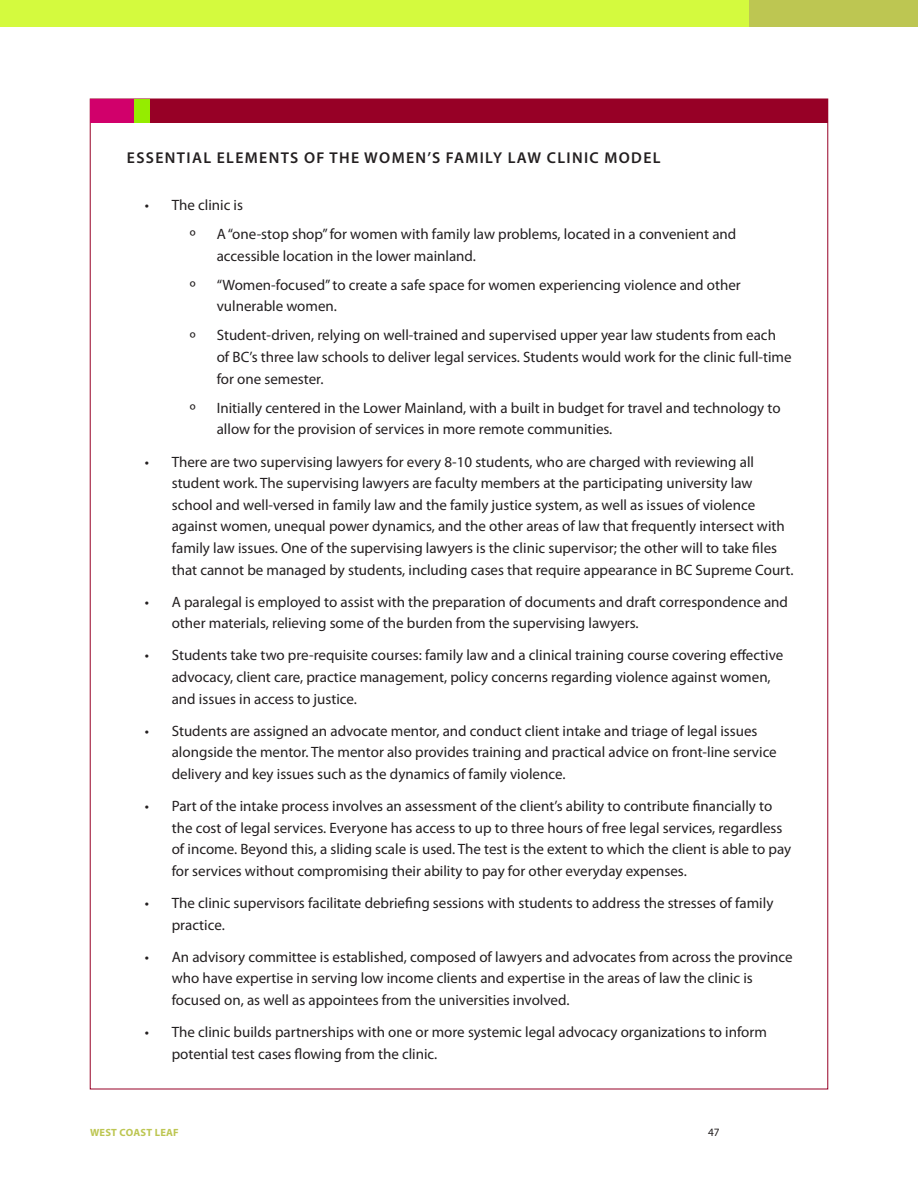
<style>
.page{position:relative;width:918px;height:1188px;background:#fff}
.page>*{position:absolute;margin:0;border:0;box-sizing:border-box;transform-origin:0 0}
.t1{font:16.5px "Myriad Pro";color:#231f20}
.head_2{font:600 15.75px "Myriad Pro";letter-spacing:.085em;color:#231f20}
.t2{font:15px/21.6px "Myriad Pro";color:#231f20}
.t3{font:11.25px "Myriad Pro";color:#221e1f}
.t4{font:700 10.5px "Myriad Pro";letter-spacing:.02em;color:#bdc652}
</style>
<div class="page">
<div style="left:0;top:0;width:749px;height:27px;background:#d4fa3e"></div>
<div style="left:749px;top:0;width:169px;height:27px;background:#bdc652"></div>
<div style="left:90px;top:99px;width:44px;height:24px;background:#d1006b"></div>
<div style="left:134px;top:99px;width:16px;height:24px;background:#95ec00"></div>
<div style="left:150px;top:99px;width:678px;height:24px;background:#970026"></div>
<p class="head_2" style="left:127px;top:147px;width:535px">ESSENTIAL ELEMENTS OF THE WOMEN’S FAMILY LAW CLINIC MODEL</p>
<p class="t2" style="left:145px;top:194px;width:100px">• The clinic is</p>
<p class="t1" style="left:190px;top:225px;width:7px">º</p>
<p class="t2" style="left:217px;top:223px;width:521px">A “one-stop shop” for women with family law problems, located in a convenient and accessible location in the lower mainland.</p>
<p class="t1" style="left:190px;top:275px;width:7px">º</p>
<p class="t2" style="left:217px;top:274px;width:526px">“Women-focused” to create a safe space for women experiencing violence and other vulnerable women.</p>
<p class="t1" style="left:190px;top:326px;width:7px">º</p>
<p class="t2" style="left:217px;top:324px;width:576px">Student-driven, relying on well-trained and supervised upper year law students from each of BC’s three law schools to deliver legal services. Students would work for the clinic full-time for one semester.</p>
<p class="t1" style="left:190px;top:398px;width:7px">º</p>
<p class="t2" style="left:217px;top:397px;width:565px">Initially centered in the Lower Mainland, with a built in budget for travel and technology to allow for the provision of services in more remote communities.</p>
<p class="t2" style="left:172px;top:451px;width:623px;text-indent:-27px">• There are two supervising lawyers for every 8-10 students, who are charged with reviewing all student work. The supervising lawyers are faculty members at the participating university law school and well-versed in family law and the family justice system, as well as issues of violence against women, unequal power dynamics, and the other areas of law that frequently intersect with family law issues. One of the supervising lawyers is the clinic supervisor; the other will to take files that cannot be managed by students, including cases that require appearance in BC Supreme Court.</p>
<p class="t2" style="left:172px;top:591px;width:618px;text-indent:-27px">• A paralegal is employed to assist with the preparation of documents and draft correspondence and other materials, relieving some of the burden from the supervising lawyers.</p>
<p class="t2" style="left:172px;top:644px;width:613px;text-indent:-27px">• Students take two pre-requisite courses: family law and a clinical training course covering effective advocacy, client care, practice management, policy concerns regarding violence against women, and issues in access to justice.</p>
<p class="t2" style="left:172px;top:720px;width:607px;text-indent:-27px">• Students are assigned an advocate mentor, and conduct client intake and triage of legal issues alongside the mentor. The mentor also provides training and practical advice on front-line service delivery and key issues such as the dynamics of family violence.</p>
<p class="t2" style="left:172px;top:795px;width:621px;text-indent:-27px">• Part of the intake process involves an assessment of the client’s ability to contribute financially to the cost of legal services. Everyone has access to up to three hours of free legal services, regardless of income. Beyond this, a sliding scale is used. The test is the extent to which the client is able to pay for services without compromising their ability to pay for other everyday expenses.</p>
<p class="t2" style="left:172px;top:892px;width:603px;text-indent:-27px">• The clinic supervisors facilitate debriefing sessions with students to address the stresses of family practice.</p>
<p class="t2" style="left:172px;top:946px;width:623px;text-indent:-27px">• An advisory committee is established, composed of lawyers and advocates from across the province who have expertise in serving low income clients and expertise in the areas of law the clinic is focused on, as well as appointees from the universities involved.</p>
<p class="t2" style="left:172px;top:1021px;width:597px;text-indent:-27px">• The clinic builds partnerships with one or more systemic legal advocacy organizations to inform potential test cases flowing from the clinic.</p>
<p class="t4" style="left:90px;top:1125px;width:90px">WEST COAST LEAF</p>
<p class="t3" style="left:708px;top:1125px;width:13px">47</p>
</div>
